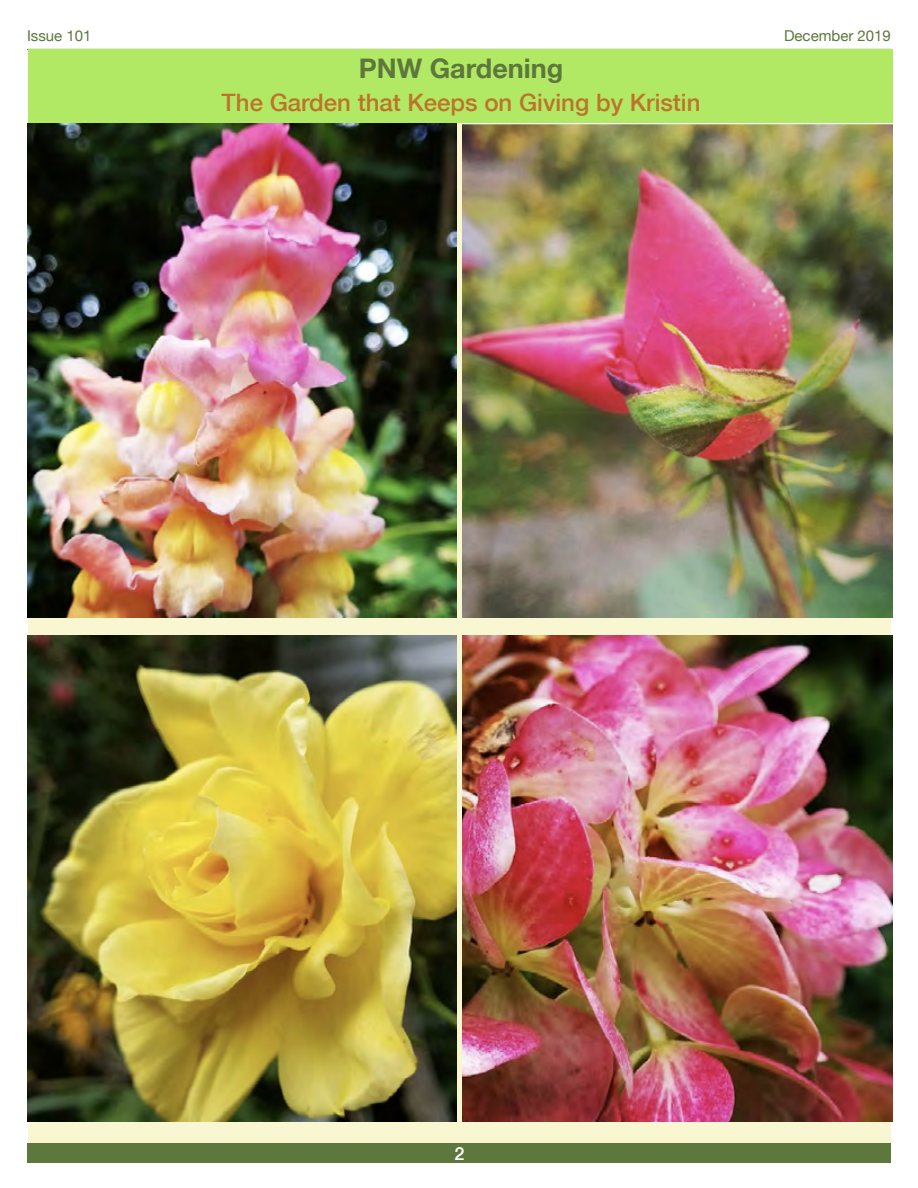
<style>
.page{position:relative;width:918px;height:1188px;background:#fff}
.page>*{position:absolute;margin:0;border:0;box-sizing:border-box;transform-origin:0 0}
.t1{font:700 27px "Helvetica Neue";color:#5e773d}
.t2{font:500 24px "Helvetica Neue";color:#bc742a}
.t3{font:500 18px "Helvetica Neue";color:#fff}
.t4{font:15px "Helvetica Neue";color:#5e773d}
</style>
<div class="page">
<div style="left:27px;top:1143px;width:864px;height:19px;background:#5e773d"></div>
<hr style="left:27px;top:49px;width:864px;height:1px;background:#5e773d">
<div style="left:28px;top:49px;width:865px;height:75px;background:#b2e964"></div>
<div style="left:28px;top:124px;width:863px;height:1019px;background:#f9f7d1"></div>
<img style="left:27px;top:124px;width:430px;height:494px">
<img style="left:463px;top:124px;width:430px;height:494px">
<img style="left:27px;top:636px;width:430px;height:485px">
<img style="left:463px;top:636px;width:430px;height:485px">
<p class="t4" style="left:27px;top:25px;width:66px">Issue 101</p>
<p class="t4" style="left:784px;top:25px;width:108px">December 2019</p>
<p class="t1" style="left:359px;top:47px;width:206px">PNW Gardening</p>
<p class="t2" style="left:222px;top:83px;width:480px">The Garden that Keeps on Giving by Kristin</p>
<p class="t3" style="left:454px;top:1139px;width:12px">2</p>
</div>
